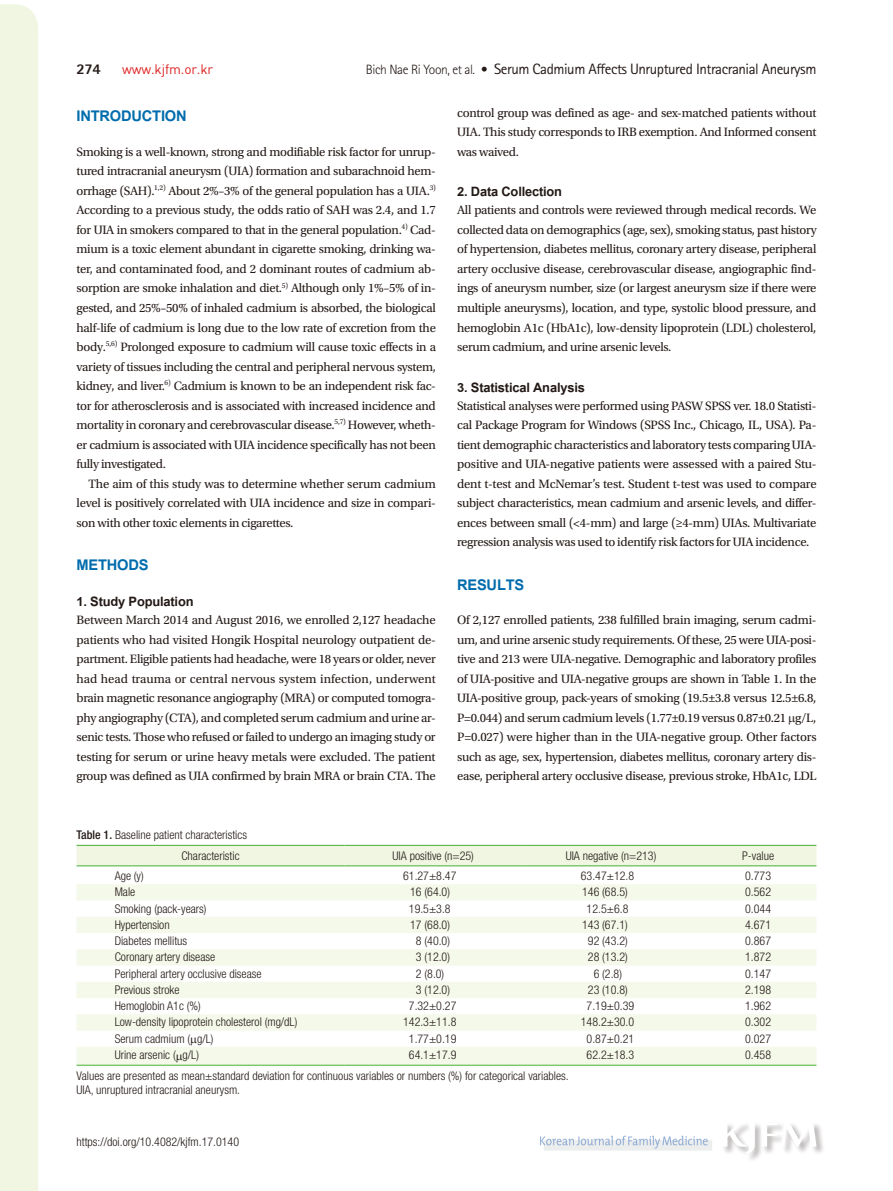
<style>
.page{position:relative;width:893px;height:1191px;background:#fff}
.page>*{position:absolute;margin:0;border:0;box-sizing:border-box;transform-origin:0 0}
.본문-대제목{font:700 20.4px "Utsaah";letter-spacing:-.01em;color:#006cad}
.본문-중제목{font:700 18px "Utsaah";letter-spacing:-.01em;color:#231916}
.t1{font:15px "Rotis Sans Serif Std";letter-spacing:-.03em;color:#231916}
.t2{font:800 15px "Rotis Sans Serif Std";color:#231916}
.t3{font:13.5px "Dinreg";letter-spacing:-.01em;color:#dd2424}
.본문{font:12.75px/19.5px "Utopia Std";letter-spacing:-.025em;color:#231916;text-align:justify}
.표_본문{font:300 condensed 12px "Helvetica Neue LT Std";color:#231916}
.표제목_가운데{font:300 condensed 12px "Helvetica Neue LT Std";color:#231916}
.s1{font-weight:300;font-size:13.5px}
.s2{font-weight:500}
</style>
<div class="page">
<div style="left:0;top:4px;width:38px;height:1187px;background:#f0f6e2"></div>
<div style="left:721px;top:1122px;width:104px;height:40px;background:#231916;opacity:.3"></div>
<svg style="left:722px;top:1122px;width:94px;height:32px"></svg>
<div style="left:544px;top:1140px;width:168px;height:10px;background:#eceded"></div>
<svg style="left:540px;top:1135px;width:168px;height:13px"></svg>
<div style="left:77px;top:846px;width:739px;height:19px;background:#f0f6e2"></div>
<svg style="left:77px;top:884px;width:739px;height:181px;fill:#f4f9ea"></svg>
<hr style="left:77px;top:845px;width:267px;height:1px;background:#46b035">
<hr style="left:344px;top:845px;width:178px;height:1px;background:#46b035">
<hr style="left:522px;top:845px;width:178px;height:1px;background:#46b035">
<hr style="left:700px;top:845px;width:116px;height:1px;background:#46b035">
<hr style="left:77px;top:865px;width:267px;height:1px;background:#46b035">
<hr style="left:344px;top:865px;width:178px;height:1px;background:#46b035">
<hr style="left:522px;top:865px;width:178px;height:1px;background:#46b035">
<hr style="left:700px;top:865px;width:116px;height:1px;background:#46b035">
<hr style="left:77px;top:1065px;width:267px;height:1px;background:#46b035">
<hr style="left:344px;top:1065px;width:178px;height:1px;background:#46b035">
<hr style="left:522px;top:1065px;width:178px;height:1px;background:#46b035">
<hr style="left:700px;top:1065px;width:116px;height:1px;background:#46b035">
<svg style="left:191px;top:1037px;width:6px;height:8px"></svg>
<svg style="left:176px;top:1054px;width:6px;height:8px"></svg>
<p class="t2" style="left:77px;top:60px;width:26px">274</p>
<p class="t3" style="left:122px;top:61px;width:93px">www.kjfm.or.kr</p>
<p class="t1" style="left:366px;top:60px;width:452px"><span class="s1">Bich Nae Ri Yoon, et al. •</span> Serum Cadmium Affects Unruptured Intracranial Aneurysm</p>
<p class="본문-대제목" style="left:77px;top:106px;width:112px">INTRODUCTION</p>
<p class="본문" style="left:77px;top:142px;width:361px">Smoking is a well-known, strong and modifiable risk factor for unrup&shy;tured intracranial aneurysm (UIA) formation and subarachnoid hem&shy;orrhage (SAH).<sup>1,2)</sup> About 2%–3% of the general population has a UIA.<sup>3)<br></sup>According to a previous study, the odds ratio of SAH was 2.4, and 1.7 for UIA in smokers compared to that in the general population.<sup>4)</sup> Cad&shy;mium is a toxic element abundant in cigarette smoking, drinking wa&shy;ter, and contaminated food, and 2 dominant routes of cadmium ab&shy;sorption are smoke inhalation and diet.<sup>5)</sup> Although only 1%–5% of in&shy;gested, and 25%–50% of inhaled cadmium is absorbed, the biological half-life of cadmium is long due to the low rate of excretion from the body.<sup>5,6)</sup> Prolonged exposure to cadmium will cause toxic effects in a variety of tissues including the central and peripheral nervous system, kidney, and liver.<sup>6)</sup> Cadmium is known to be an independent risk fac&shy;tor for atherosclerosis and is associated with increased incidence and mortality in coronary and cerebrovascular disease.<sup>5,7)</sup> However, wheth&shy;er cadmium is associated with UIA incidence specifically has not been fully investigated.</p>
<p class="본문" style="left:77px;top:474px;width:361px;text-indent:12px">The aim of this study was to determine whether serum cadmium level is positively correlated with UIA incidence and size in compari&shy;son with other toxic elements in cigarettes.</p>
<p class="본문-대제목" style="left:77px;top:555px;width:74px">METHODS</p>
<p class="본문-중제목" style="left:77px;top:593px;width:119px">1. Study Population</p>
<p class="본문" style="left:77px;top:610px;width:361px">Between March 2014 and August 2016, we enrolled 2,127 headache patients who had visited Hongik Hospital neurology outpatient de&shy;partment. Eligible patients had headache, were 18 years or older, never had head trauma or central nervous system infection, underwent brain magnetic resonance angiography (MRA) or computed tomogra&shy;phy angiography (CTA), and completed serum cadmium and urine ar&shy;senic tests. Those who refused or failed to undergo an imaging study or testing for serum or urine heavy metals were excluded. The patient group was defined as UIA confirmed by brain MRA or brain CTA. The</p>
<p class="본문" style="left:457px;top:103px;width:361px">control group was defined as age- and sex-matched patients without UIA. This study corresponds to IRB exemption. And Informed consent was waived.</p>
<p class="본문-중제목" style="left:457px;top:183px;width:107px">2. Data Collection</p>
<p class="본문" style="left:457px;top:201px;width:361px">All patients and controls were reviewed through medical records. We collected data on demographics (age, sex), smoking status, past history of hypertension, diabetes mellitus, coronary artery disease, peripheral artery occlusive disease, cerebrovascular disease, angiographic find&shy;ings of aneurysm number, size (or largest aneurysm size if there were multiple aneurysms), location, and type, systolic blood pressure, and hemoglobin A1c (HbA1c), low-density lipoprotein (LDL) cholesterol, serum cadmium, and urine arsenic levels.</p>
<p class="본문-중제목" style="left:457px;top:378px;width:129px">3. Statistical Analysis</p>
<p class="본문" style="left:457px;top:396px;width:361px">Statistical analyses were performed using PASW SPSS ver. 18.0 Statisti&shy;cal Package Program for Windows (SPSS Inc., Chicago, IL, USA). Pa&shy;tient demographic characteristics and laboratory tests comparing UIA&shy;positive and UIA-negative patients were assessed with a paired Stu&shy;dent t-test and McNemar’s test. Student t-test was used to compare subject characteristics, mean cadmium and arsenic levels, and differ&shy;ences between small (&lt;4-mm) and large (≥4-mm) UIAs. Multivariate regression analysis was used to identify risk factors for UIA incidence.</p>
<p class="본문-대제목" style="left:457px;top:574px;width:69px">RESULTS</p>
<p class="본문" style="left:457px;top:610px;width:361px">Of 2,127 enrolled patients, 238 fulfilled brain imaging, serum cadmi&shy;um, and urine arsenic study requirements. Of these, 25 were UIA-posi&shy;tive and 213 were UIA-negative. Demographic and laboratory profiles of UIA-positive and UIA-negative groups are shown in Table 1. In the UIA-positive group, pack-years of smoking (19.5±3.8 versus 12.5±6.8, P=0.044) and serum cadmium levels (1.77±0.19 versus 0.87±0.21 g/L, P=0.027) were higher than in the UIA-negative group. Other factors such as age, sex, hypertension, diabetes mellitus, coronary artery dis&shy;ease, peripheral artery occlusive disease, previous stroke, HbA1c, LDL</p>
<p class="표_본문" style="left:77px;top:827px;width:172px"><span class="s2">Table 1.</span> Baseline patient characteristics</p>
<p class="표제목_가운데" style="left:181px;top:848px;width:60px">Characteristic</p>
<p class="표제목_가운데" style="left:393px;top:848px;width:83px">UIA positive (n=25)</p>
<p class="표제목_가운데" style="left:566px;top:848px;width:92px">UIA negative (n=213)</p>
<p class="표제목_가운데" style="left:742px;top:848px;width:33px">P-value</p>
<p class="표_본문" style="left:115px;top:869px;width:31px">Age (y)</p>
<p class="표_본문" style="left:403px;top:869px;width:55px">61.27±8.47</p>
<p class="표_본문" style="left:581px;top:869px;width:55px">63.47±12.8</p>
<p class="표_본문" style="left:745px;top:869px;width:27px">0.773</p>
<p class="표_본문" style="left:115px;top:885px;width:22px">Male</p>
<p class="표_본문" style="left:410px;top:885px;width:41px">16 (64.0)</p>
<p class="표_본문" style="left:582px;top:885px;width:47px">146 (68.5)</p>
<p class="표_본문" style="left:745px;top:885px;width:27px">0.562</p>
<p class="표_본문" style="left:115px;top:901px;width:93px">Smoking (pack-years)</p>
<p class="표_본문" style="left:409px;top:901px;width:43px">19.5±3.8</p>
<p class="표_본문" style="left:587px;top:901px;width:43px">12.5±6.8</p>
<p class="표_본문" style="left:745px;top:901px;width:27px">0.044</p>
<p class="표_본문" style="left:115px;top:917px;width:57px">Hypertension</p>
<p class="표_본문" style="left:410px;top:917px;width:41px">17 (68.0)</p>
<p class="표_본문" style="left:582px;top:917px;width:47px">143 (67.1)</p>
<p class="표_본문" style="left:745px;top:917px;width:27px">4.671</p>
<p class="표_본문" style="left:115px;top:934px;width:74px">Diabetes mellitus</p>
<p class="표_본문" style="left:416px;top:934px;width:36px">8 (40.0)</p>
<p class="표_본문" style="left:588px;top:934px;width:41px">92 (43.2)</p>
<p class="표_본문" style="left:745px;top:934px;width:27px">0.867</p>
<p class="표_본문" style="left:115px;top:950px;width:102px">Coronary artery disease</p>
<p class="표_본문" style="left:416px;top:950px;width:36px">3 (12.0)</p>
<p class="표_본문" style="left:588px;top:950px;width:41px">28 (13.2)</p>
<p class="표_본문" style="left:745px;top:950px;width:27px">1.872</p>
<p class="표_본문" style="left:115px;top:966px;width:148px">Peripheral artery occlusive disease</p>
<p class="표_본문" style="left:416px;top:966px;width:30px">2 (8.0)</p>
<p class="표_본문" style="left:594px;top:966px;width:30px">6 (2.8)</p>
<p class="표_본문" style="left:745px;top:966px;width:27px">0.147</p>
<p class="표_본문" style="left:115px;top:982px;width:66px">Previous stroke</p>
<p class="표_본문" style="left:416px;top:982px;width:36px">3 (12.0)</p>
<p class="표_본문" style="left:588px;top:982px;width:41px">23 (10.8)</p>
<p class="표_본문" style="left:745px;top:982px;width:27px">2.198</p>
<p class="표_본문" style="left:115px;top:999px;width:88px">Hemoglobin A1c (%)</p>
<p class="표_본문" style="left:409px;top:999px;width:49px">7.32±0.27</p>
<p class="표_본문" style="left:587px;top:999px;width:49px">7.19±0.39</p>
<p class="표_본문" style="left:745px;top:999px;width:27px">1.962</p>
<p class="표_본문" style="left:115px;top:1015px;width:184px">Low-density lipoprotein cholesterol (mg/dL)</p>
<p class="표_본문" style="left:403px;top:1015px;width:55px">142.3±11.8</p>
<p class="표_본문" style="left:581px;top:1015px;width:55px">148.2±30.0</p>
<p class="표_본문" style="left:745px;top:1015px;width:27px">0.302</p>
<p class="표_본문" style="left:115px;top:1031px;width:100px">Serum cadmium ( g/L)</p>
<p class="표_본문" style="left:409px;top:1031px;width:49px">1.77±0.19</p>
<p class="표_본문" style="left:587px;top:1031px;width:49px">0.87±0.21</p>
<p class="표_본문" style="left:745px;top:1031px;width:27px">0.027</p>
<p class="표_본문" style="left:115px;top:1047px;width:86px">Urine arsenic ( g/L)</p>
<p class="표_본문" style="left:409px;top:1047px;width:49px">64.1±17.9</p>
<p class="표_본문" style="left:587px;top:1047px;width:49px">62.2±18.3</p>
<p class="표_본문" style="left:745px;top:1047px;width:27px">0.458</p>
<p class="표_본문" style="left:77px;top:1068px;width:494px">Values are presented as mean±standard deviation for continuous variables or numbers (%) for categorical variables.</p>
<p class="표_본문" style="left:77px;top:1083px;width:165px">UIA, unruptured intracranial aneurysm.</p>
<p class="표_본문" style="left:77px;top:1134px;width:164px">https://doi.org/10.4082/kjfm.17.0140</p>
</div>
